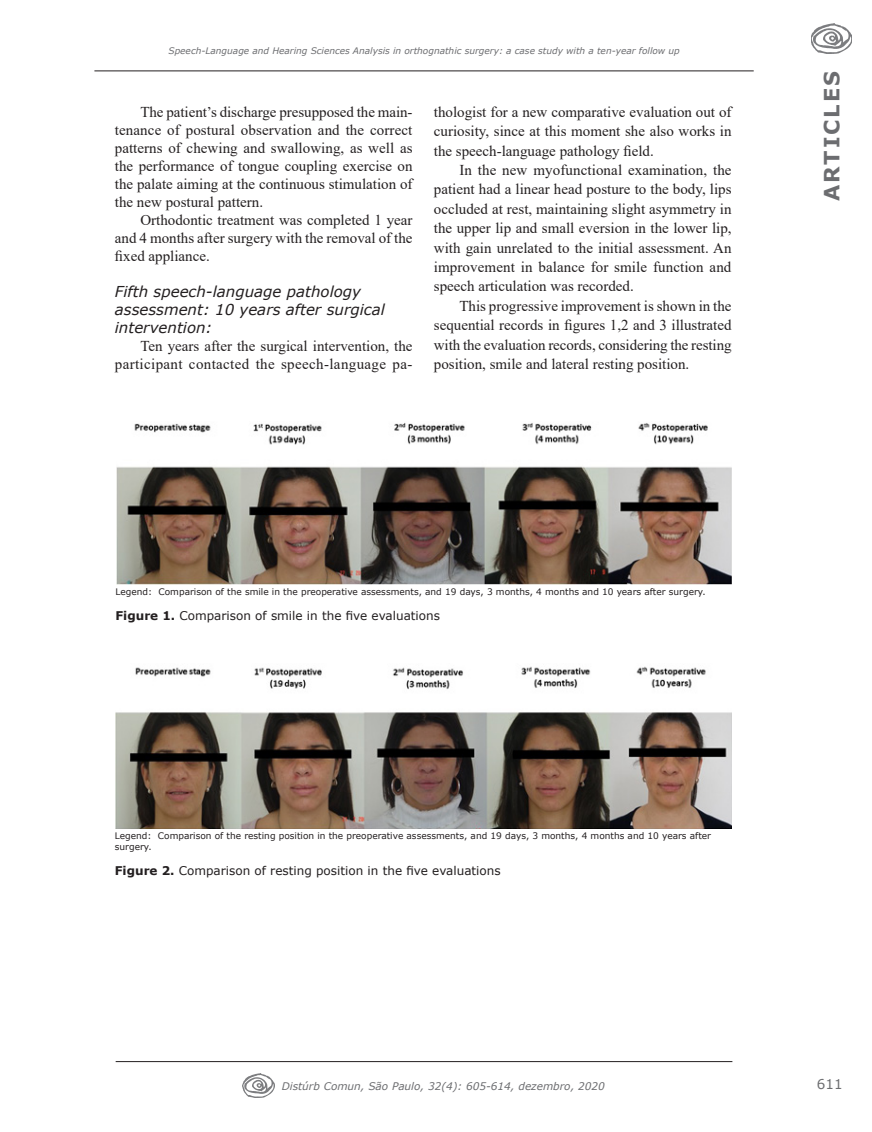
<style>
.page{position:relative;width:872px;height:1132px;background:#fff}
.page>*{position:absolute;margin:0;border:0;box-sizing:border-box;transform-origin:0 0}
.t1{font:700 21px "Verdana";letter-spacing:.1em;color:#6c6d70}
.Corpo_do_texto_ing{font:15px/19.4px "Times New Roman";color:#231f20;text-align:justify}
.Corpo_do_texto_ing-2{font:15px/18px "Times New Roman";letter-spacing:.025em;color:#231f20;text-align:right}
.Sub_nivel_2{font:italic 15px/18px "Verdana";color:#231f20}
.t2{font:13.5px "Verdana";color:#6c6d70}
.Tabelas_e_Gráficos{font:12px "Verdana";color:#231f20}
.t3{font:italic 10.5px "Verdana";color:#6c6d70}
.Legenda_grafico{font:9px/10.8px "Verdana";color:#231f20}
.t4{font:italic 9px "Verdana";color:#6c6d70}
.s1{font-weight:700}
</style>
<div class="page">
<hr style="left:94px;top:70px;width:659px;height:1px;background:#231f20">
<img style="left:811px;top:24px;width:40px;height:29px">
<hr style="left:116px;top:1060px;width:616px;height:1px;background:#231f20">
<img style="left:242px;top:1073px;width:32px;height:23px">
<img style="left:116px;top:423px;width:615px;height:161px">
<img style="left:115px;top:666px;width:616px;height:162px">
<p class="t4" style="left:168px;top:44px;width:513px">Speech-Language and Hearing Sciences Analysis in orthognathic surgery: a case study with a ten-year follow up</p>
<p class="Corpo_do_texto_ing" style="left:115px;top:102px;width:299px;line-height:18px;text-indent:26px">The patient’s discharge presupposed the main&shy;tenance of postural observation and the correct patterns of chewing and swallowing, as well as the performance of tongue coupling exercise on the palate aiming at the continuous stimulation of the new postural pattern.</p>
<p class="Corpo_do_texto_ing" style="left:115px;top:210px;width:299px;line-height:18px;text-indent:26px">Orthodontic treatment was completed 1 year and 4 months after surgery with the removal of the fixed appliance.</p>
<p class="Sub_nivel_2" style="left:115px;top:282px;width:271px">Fifth speech-language pathology assessment: 10 years after surgical intervention:</p>
<p class="Corpo_do_texto_ing-2" style="left:115px;top:336px;width:299px">Ten years after the surgical intervention, the participant contacted the speech-language pa-</p>
<p class="Corpo_do_texto_ing" style="left:434px;top:102px;width:299px">thologist for a new comparative evaluation out of curiosity, since at this moment she also works in the speech-language pathology field.</p>
<p class="Corpo_do_texto_ing" style="left:434px;top:160px;width:299px;text-indent:26px">In the new myofunctional examination, the patient had a linear head posture to the body, lips occluded at rest, maintaining slight asymmetry in the upper lip and small eversion in the lower lip, with gain unrelated to the initial assessment. An improvement in balance for smile function and speech articulation was recorded.</p>
<p class="Corpo_do_texto_ing" style="left:434px;top:295px;width:299px;text-indent:26px">This progressive improvement is shown in the sequential records in figures 1,2 and 3 illustrated with the evaluation records, considering the resting position, smile and lateral resting position.</p>
<h1 class="t1" style="left:817px;top:201px;width:132px;rotate:-90deg">ARTICLES</h1>
<p class="Legenda_grafico" style="left:115px;top:586px;width:591px">Legend: Comparison of the smile in the preoperative assessments, and 19 days, 3 months, 4 months and 10 years after surgery.</p>
<p class="Tabelas_e_Gráficos" style="left:115px;top:607px;width:326px"><span class="s1">Figure 1.</span> Comparison of smile in the five evaluations</p>
<p class="Legenda_grafico" style="left:115px;top:830px;width:598px">Legend: Comparison of the resting position in the preoperative assessments, and 19 days, 3 months, 4 months and 10 years after surgery.</p>
<p class="Tabelas_e_Gráficos" style="left:115px;top:862px;width:387px"><span class="s1">Figure 2.</span> Comparison of resting position in the five evaluations</p>
<p class="t3" style="left:282px;top:1078px;width:325px">Distúrb Comun, São Paulo, 32(4): 605-614, dezembro, 2020</p>
<p class="t2" style="left:817px;top:1074px;width:27px">611</p>
</div>
